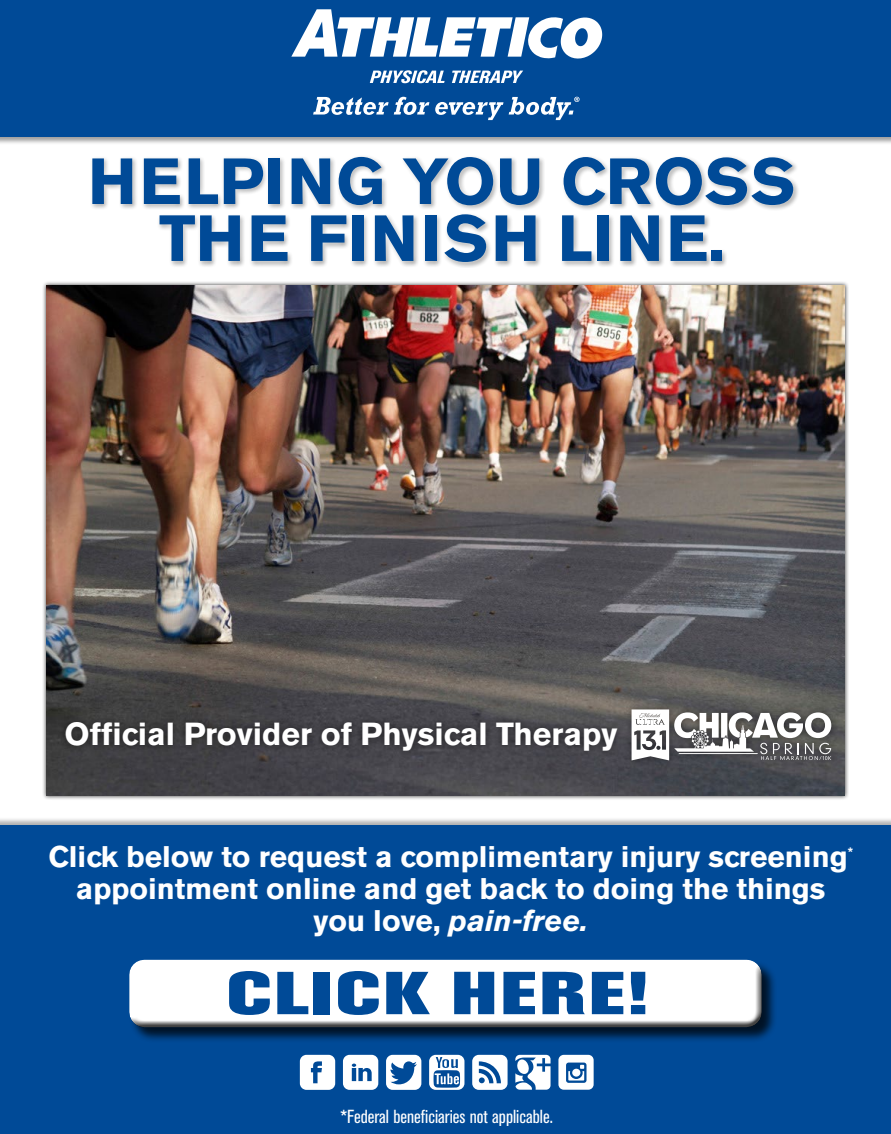
<style>
.page{position:relative;width:891px;height:1134px;background:#fff}
.page>*{position:absolute;margin:0;border:0;box-sizing:border-box;transform-origin:0 0}
.t1{font:700 64.5px/57px "Akzidenz Grotesk BE";letter-spacing:.02em;color:#004a97;text-align:center}
.t2{font:800 60px "Akzidenz Grotesk BE";letter-spacing:.04em;color:#004a97;scale:1.36 1}
.t3{font:700 31.65px "Akzidenz Grotesk BE";color:#fff}
.t4{font:700 29.55px/31.8px "Akzidenz Grotesk BE";color:#fff;text-align:center}
.t5{font:condensed 18.75px "Akzidenz Grotesk BE";color:#fff}
.s1{font-style:italic}
</style>
<div class="page">
<div style="left:0;top:0;width:891px;height:145px;background:#000;opacity:.38"></div>
<div style="left:0;top:0;width:891px;height:137px;background:#004a97"></div>
<div style="left:42px;top:281px;width:807px;height:519px;background:#000;opacity:.75"></div>
<img style="left:47px;top:286px;width:797px;height:510px">
<div style="left:0;top:817px;width:891px;height:317px;background:#000;opacity:.31"></div>
<div style="left:0;top:826px;width:891px;height:308px;background:#004a97"></div>
<svg style="left:92px;top:156px;width:706px;height:112px"></svg>
<svg style="left:370px;top:70px;width:75px;height:13px"></svg>
<svg style="left:452px;top:71px;width:71px;height:12px"></svg>
<svg style="left:291px;top:9px;width:311px;height:50px"></svg>
<svg style="left:313px;top:97px;width:116px;height:18px"></svg>
<svg style="left:435px;top:97px;width:145px;height:23px"></svg>
<div style="left:129px;top:960px;width:649px;height:83px;background:#000;opacity:.75"></div>
<div style="left:127px;top:958px;width:636px;height:61px;background:#2f6baa"></div>
<svg style="left:429px;top:1055px;width:35px;height:35px"></svg>
<svg style="left:472px;top:1055px;width:36px;height:35px"></svg>
<svg style="left:300px;top:1055px;width:35px;height:35px"></svg>
<svg style="left:343px;top:1055px;width:35px;height:35px"></svg>
<svg style="left:386px;top:1055px;width:35px;height:35px"></svg>
<svg style="left:515px;top:1055px;width:36px;height:35px"></svg>
<svg style="left:558px;top:1055px;width:36px;height:35px"></svg>
<div style="left:58px;top:702px;width:781px;height:66px;background:#000;opacity:.49"></div>
<svg style="left:632px;top:709px;width:199px;height:51px"></svg>
<div style="left:128px;top:960px;width:637px;height:67px;background:#fff;border:3px solid #fff"></div>
<h1 class="t1" style="left:88px;top:154px;width:709px">HELPING YOU CROSS<br>THE FINISH LINE.</h1>
<p class="t3" style="left:65px;top:716px;width:554px">Official Provider of Physical Therapy</p>
<p class="t4" style="left:48px;top:841px;width:806px">Click below to request a complimentary injury screening<sup>* </sup>appointment online and get back to doing the things you love, <span class="s1">pain-free.</span></p>
<h2 class="t2" style="left:227px;top:958px;width:312px">CLICK HERE!</h2>
<p class="t5" style="left:341px;top:1106px;width:214px">*Federal beneficiaries not applicable.</p>
</div>
